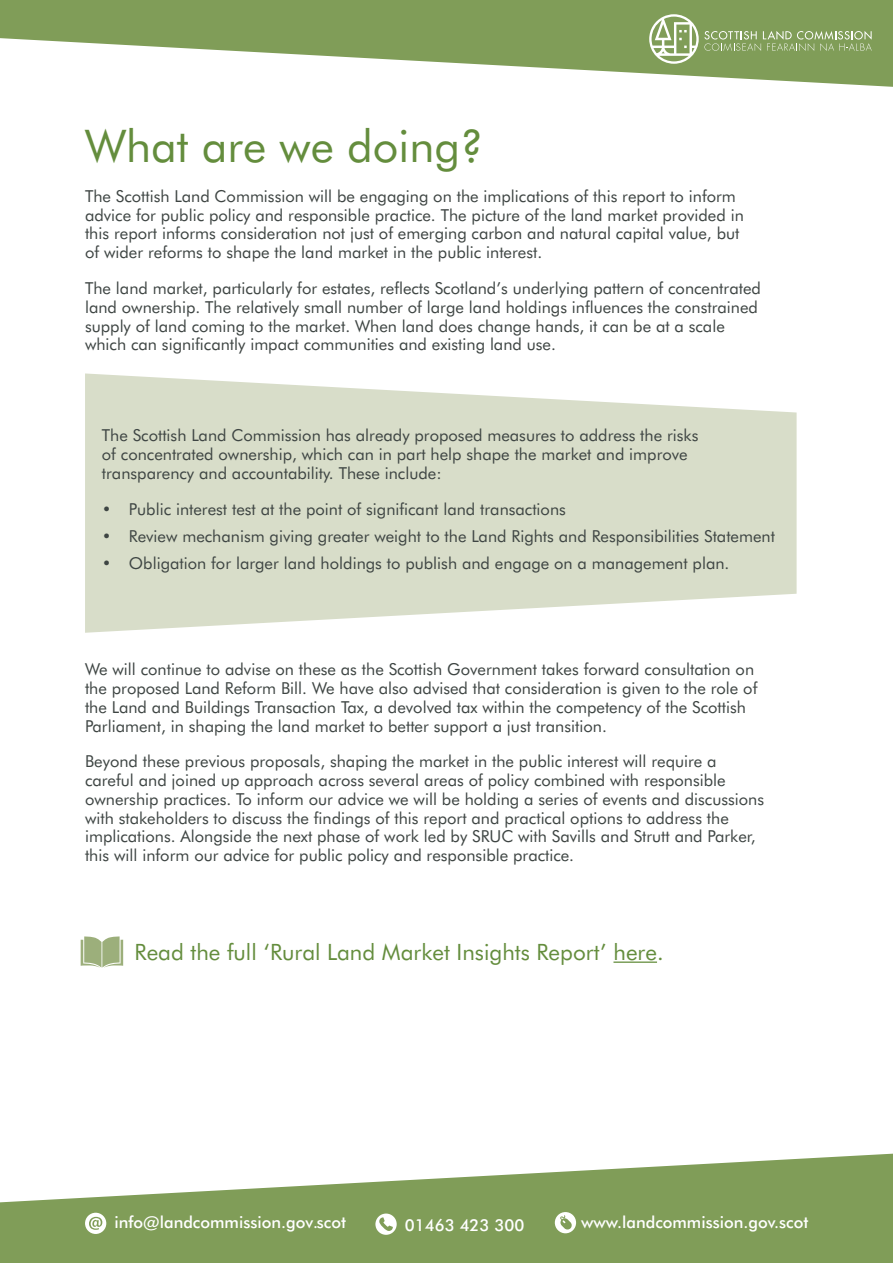
<style>
.page{position:relative;width:893px;height:1263px;background:#fff}
.page>*{position:absolute;margin:0;border:0;box-sizing:border-box;transform-origin:0 0}
.t1{font:45px "Futura BT";color:#648d3d}
.t2{font:22.5px "Futura BT";color:#648d3d}
.t3{font:16.5px/18.8px "Futura BT";color:#3e4543}
.t4{font:500 16.5px "Futura BT";color:#fff}
.t5{font:15px "Futura BT";color:#fff}
.s1{font-weight:700}
</style>
<div class="page">
<svg style="left:0;top:0;width:893px;height:87px;fill:#809d58"></svg>
<svg style="left:0;top:1154px;width:893px;height:109px;fill:#809d58"></svg>
<svg style="left:85px;top:373px;width:712px;height:260px;fill:#d8ddc9"></svg>
<svg style="left:85px;top:1213px;width:21px;height:21px"></svg>
<svg style="left:375px;top:1213px;width:22px;height:22px"></svg>
<svg style="left:555px;top:1212px;width:21px;height:21px"></svg>
<svg style="left:649px;top:14px;width:223px;height:50px;background:#90a96e"></svg>
<hr style="left:613px;top:961px;width:44px;height:2px;background:#648d3d">
<svg style="left:81px;top:936px;width:42px;height:31px"></svg>
<h1 class="t1" style="left:85px;top:119px;width:400px">What are we doing?</h1>
<p class="t3" style="left:85px;top:187px;width:660px">The Scottish Land Commission will be engaging on the implications of this report to inform advice for public policy and responsible practice. The picture of the land market provided in this report informs consideration not just of emerging carbon and natural capital value, but of wider reforms to shape the land market in the public interest.</p>
<p class="t3" style="left:85px;top:279px;width:677px">The land market, particularly for estates, reflects Scotland’s underlying pattern of concentrated land ownership. The relatively small number of large land holdings influences the constrained supply of land coming to the market. When land does change hands, it can be at a scale which can significantly impact communities and existing land use.</p>
<p class="t3" style="left:102px;top:426px;width:598px">The Scottish Land Commission has already proposed measures to address the risks of concentrated ownership, which can in part help shape the market and improve transparency and accountability. These include:</p>
<p class="t3" style="left:102px;top:499px;width:465px">• Public interest test at the point of significant land transactions</p>
<p class="t3" style="left:102px;top:526px;width:675px">• Review mechanism giving greater weight to the Land Rights and Responsibilities Statement</p>
<p class="t3" style="left:102px;top:554px;width:629px">• Obligation for larger land holdings to publish and engage on a management plan.</p>
<p class="t3" style="left:85px;top:660px;width:674px">We will continue to advise on these as the Scottish Government takes forward consultation on the proposed Land Reform Bill. We have also advised that consideration is given to the role of the Land and Buildings Transaction Tax, a devolved tax within the competency of the Scottish Parliament, in shaping the land market to better support a just transition.</p>
<p class="t3" style="left:85px;top:752px;width:681px">Beyond these previous proposals, shaping the market in the public interest will require a careful and joined up approach across several areas of policy combined with responsible ownership practices. To inform our advice we will be holding a series of events and discussions with stakeholders to discuss the findings of this report and practical options to address the implications. Alongside the next phase of work led by SRUC with Savills and Strutt and Parker, this will inform our advice for public policy and responsible practice.</p>
<h2 class="t2" style="left:135px;top:938px;width:530px">Read the full ‘Rural Land Market Insights Report’ here.</h2>
<p class="t4" style="left:114px;top:1212px;width:233px">info@landcommission.gov.scot</p>
<p class="t4" style="left:405px;top:1215px;width:121px">01463 423 300</p>
<p class="t4" style="left:581px;top:1212px;width:229px">www.landcommission.gov.scot</p>
<p class="t5" style="left:448px;top:1219px;width:404px">Scotland’s Rural Land Market and Natural Capital <span class="s1">Summary</span></p>
</div>
